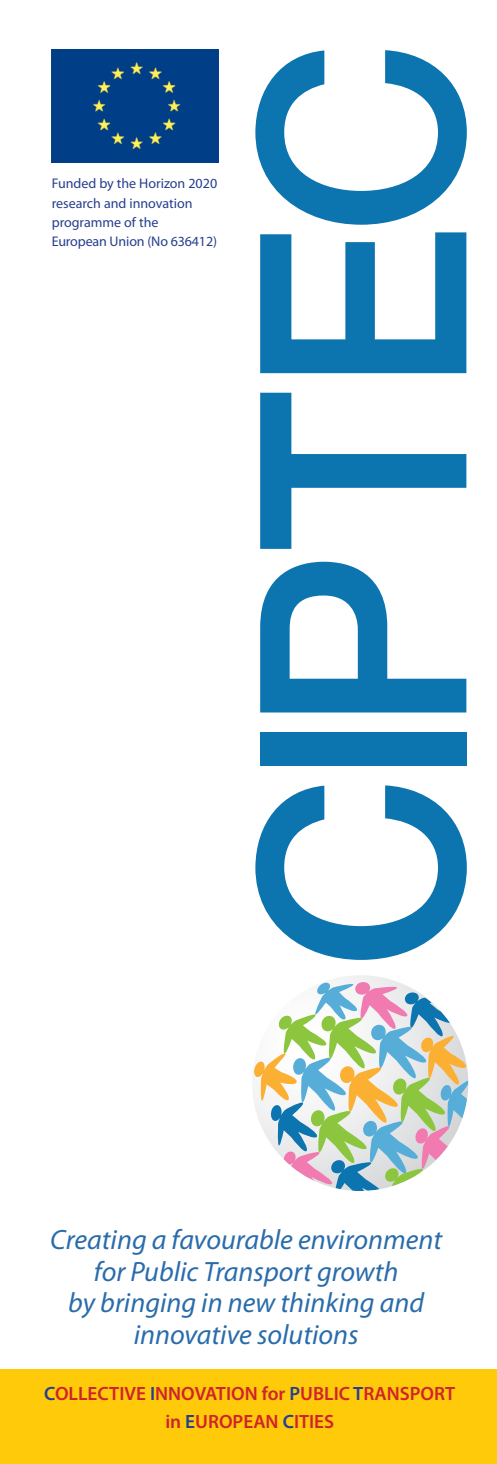
<style>
.page{position:relative;width:497px;height:1464px;background:#fff}
.page>*{position:absolute;margin:0;border:0;box-sizing:border-box;transform-origin:0 0}
.t1{font:italic 28px "Myriad Pro";color:#2a6cab}
.t2{font:600 19.25px/28px "Myriad Pro";color:#d1232a;text-align:center}
.t3{font:14px "Myriad Pro";color:#253f8e}
.s1{color:#253f8e}
</style>
<div class="page">
<div style="left:52px;top:49px;width:167px;height:114px;background:#003e88"></div>
<svg style="left:328px;top:975px;width:141px;height:112px"></svg>
<svg style="left:329px;top:1186px;width:63px;height:5px"></svg>
<svg style="left:253px;top:1014px;width:215px;height:172px"></svg>
<svg style="left:292px;top:981px;width:175px;height:203px"></svg>
<svg style="left:255px;top:785px;width:211px;height:175px"></svg>
<div style="left:260px;top:732px;width:206px;height:34px;background:#0c74af"></div>
<svg style="left:260px;top:562px;width:206px;height:150px"></svg>
<svg style="left:260px;top:393px;width:206px;height:156px"></svg>
<svg style="left:260px;top:232px;width:206px;height:141px"></svg>
<svg style="left:255px;top:50px;width:211px;height:175px"></svg>
<div style="left:0;top:1369px;width:496px;height:94px;background:#feca0a"></div>
<p class="t3" style="left:52px;top:175px;width:167px">Funded by the Horizon 2020</p>
<p class="t3" style="left:52px;top:194px;width:142px">research and innovation</p>
<p class="t3" style="left:52px;top:214px;width:108px">programme of the</p>
<p class="t3" style="left:52px;top:233px;width:167px">European Union (No 636412)</p>
<p class="t1" style="left:50px;top:1222px;width:393px">Creating a favourable environment</p>
<p class="t1" style="left:94px;top:1253px;width:306px">for Public Transport growth</p>
<p class="t1" style="left:68px;top:1285px;width:357px">by bringing in new thinking and</p>
<p class="t1" style="left:134px;top:1316px;width:226px">innovative solutions</p>
<p class="t2" style="left:44px;top:1378px;width:412px"><span class="s1">C</span>OLLECTIVE <span class="s1">I</span>NNOVATION for <span class="s1">P</span>UBLIC <span class="s1">T</span>RANSPORT in <span class="s1">E</span>UROPEAN <span class="s1">C</span>ITIES</p>
</div>
